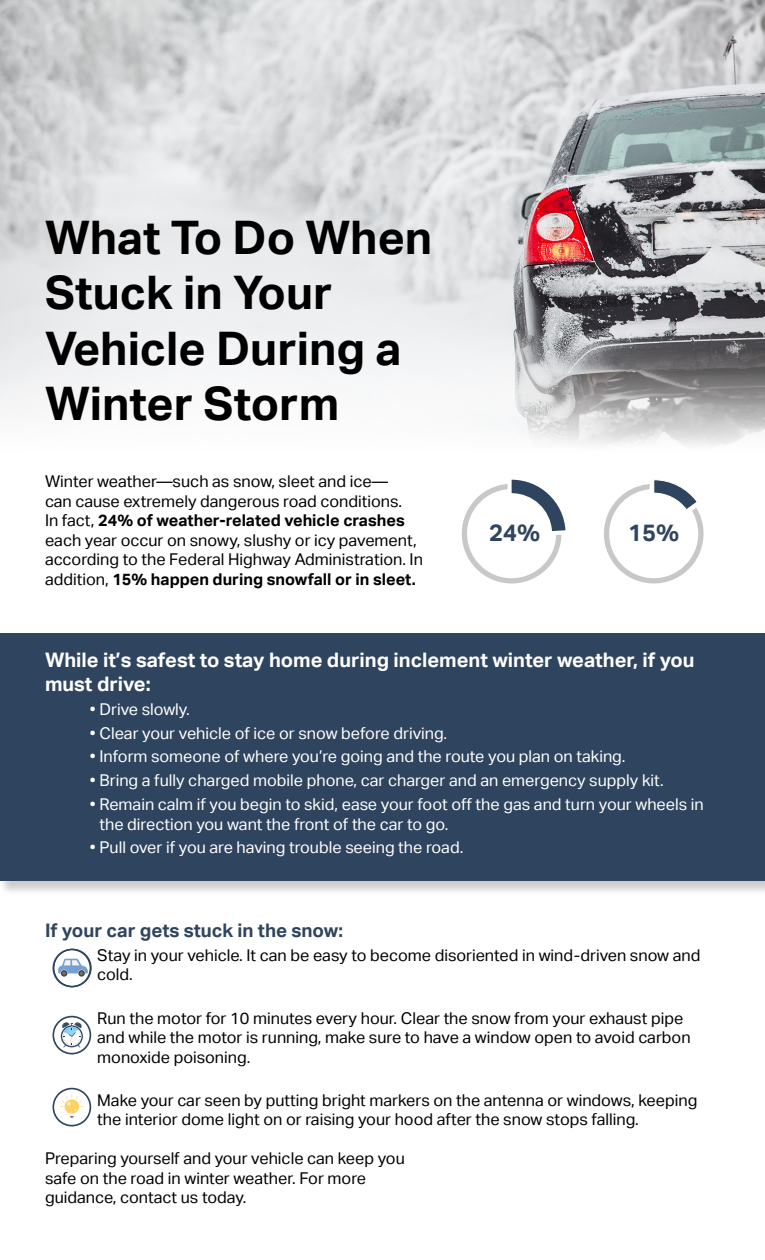
<style>
.page{position:relative;width:765px;height:1260px;background:#fff}
.page>*{position:absolute;margin:0;border:0;box-sizing:border-box;transform-origin:0 0}
.t1{font:700 46.25px/55.5px "Aktiv Grotesk";color:#000}
.t2{font:700 23.75px "Aktiv Grotesk";color:#2f445e}
.t3{font:700 20px/24px "Aktiv Grotesk";color:#fff}
.t4{font:700 18.75px "Aktiv Grotesk";color:#2f445e}
.t5{font:16.25px/19.5px "Aktiv Grotesk";color:#000}
.t6{font:16.25px/19.5px "Aktiv Grotesk";color:#fff}
.s1{font-weight:700}
</style>
<div class="page">
<img style="left:1px;top:0;width:763px;height:446px">
<div style="left:0;top:635px;width:765px;height:261px;background:#000;opacity:.2"></div>
<div style="left:0;top:633px;width:765px;height:247px;background:#2f445e"></div>
<svg style="left:461px;top:479px;width:105px;height:105px"></svg>
<svg style="left:604px;top:479px;width:100px;height:105px"></svg>
<svg style="left:52px;top:1016px;width:39px;height:38px"></svg>
<svg style="left:52px;top:1088px;width:39px;height:38px"></svg>
<div style="left:53px;top:949px;width:39px;height:38px;border:1px solid #2f445e;border-radius:50%"></div>
<svg style="left:52px;top:949px;width:39px;height:38px"></svg>
<h1 class="t1" style="left:45px;top:210px;width:389px">What To Do When<br>Stuck in Your<br>Vehicle During a<br>Winter Storm</h1>
<p class="t5" style="left:45px;top:472px;width:379px">Winter weather—such as snow, sleet and ice—<br>can cause extremely dangerous road conditions.<br>In fact, <span class="s1">24% of weather-related vehicle crashes </span>each year occur on snowy, slushy or icy pavement, according to the Federal Highway Administration. In addition, <span class="s1">15% happen during snowfall or in sleet.</span></p>
<h2 class="t2" style="left:489px;top:519px;width:53px">24%</h2>
<h2 class="t2" style="left:628px;top:519px;width:53px">15%</h2>
<p class="t3" style="left:45px;top:648px;width:651px">While it’s safest to stay home during inclement winter weather, if you must drive:</p>
<p class="t6" style="left:90px;top:700px;width:101px">• Drive slowly.</p>
<p class="t6" style="left:90px;top:723px;width:359px">• Clear your vehicle of ice or snow before driving.</p>
<p class="t6" style="left:90px;top:747px;width:537px">• Inform someone of where you’re going and the route you plan on taking.</p>
<p class="t6" style="left:90px;top:771px;width:575px">• Bring a fully charged mobile phone, car charger and an emergency supply kit.</p>
<p class="t6" style="left:99px;top:795px;width:606px;text-indent:-9px">• Remain calm if you begin to skid, ease your foot off the gas and turn your wheels in the direction you want the front of the car to go.</p>
<p class="t6" style="left:90px;top:838px;width:375px">• Pull over if you are having trouble seeing the road.</p>
<p class="t4" style="left:45px;top:920px;width:300px">If your car gets stuck in the snow:</p>
<p class="t5" style="left:97px;top:946px;width:605px">Stay in your vehicle. It can be easy to become disoriented in wind-driven snow and cold.</p>
<p class="t5" style="left:97px;top:1008px;width:595px">Run the motor for 10 minutes every hour. Clear the snow from your exhaust pipe and while the motor is running, make sure to have a window open to avoid carbon monoxide poisoning.</p>
<p class="t5" style="left:97px;top:1091px;width:602px">Make your car seen by putting bright markers on the antenna or windows, keeping the interior dome light on or raising your hood after the snow stops falling.</p>
<p class="t5" style="left:45px;top:1149px;width:361px">Preparing yourself and your vehicle can keep you safe on the road in winter weather. For more guidance, contact us today.</p>
</div>
